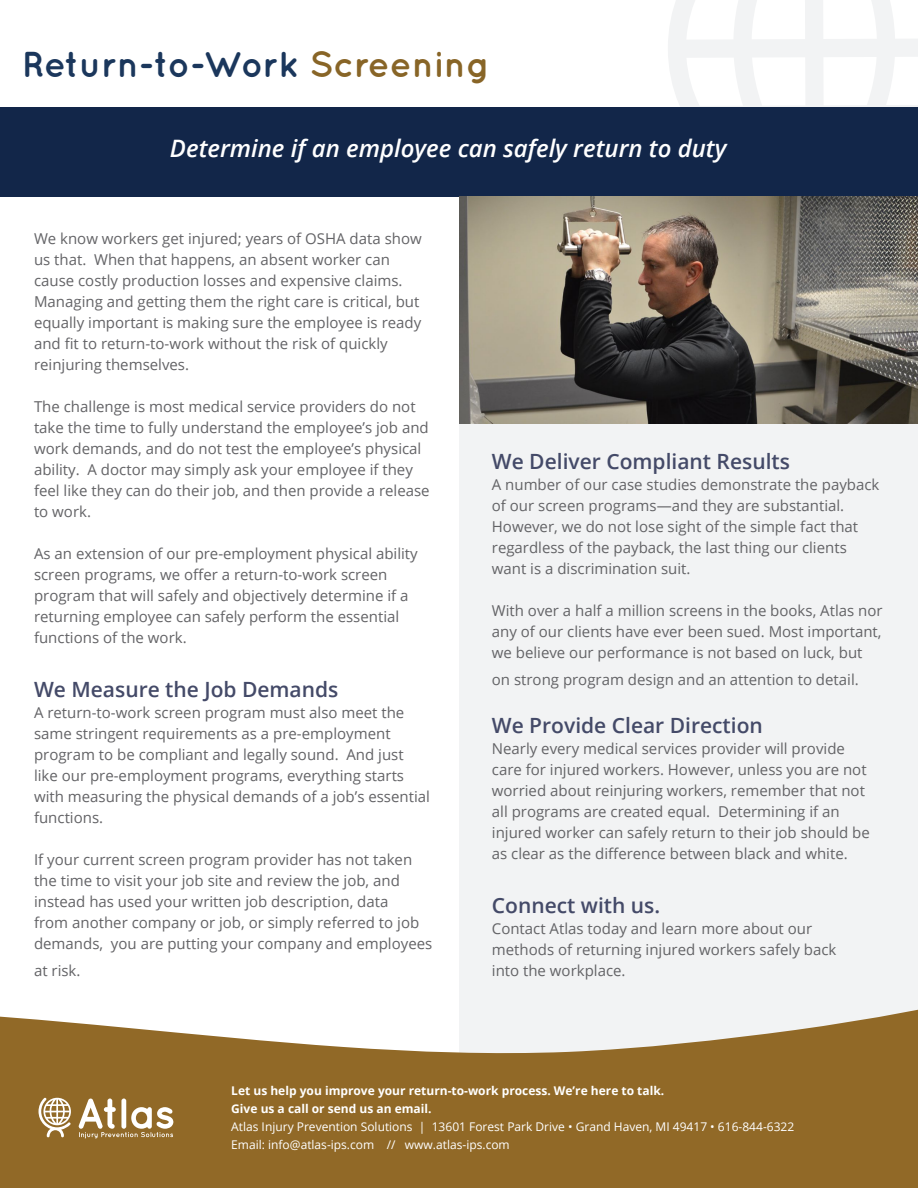
<style>
.page{position:relative;width:918px;height:1188px;background:#fff}
.page>*{position:absolute;margin:0;border:0;box-sizing:border-box;transform-origin:0 0}
.headline{font:700 36px "Quicksand";color:#1b375c}
.headline-2{font:italic 600 24px "Open Sans";color:#fff}
.Subheadline{font:600 21px "Open Sans";color:#444a68}
.t1{font:15px/21px "Open Sans";color:#636366}
.t2{font:700 12px/18px "Open Sans";color:#fff}
.t3{font:12px "Open Sans";color:#fff}
.s1{color:#886527}
.s2{font-weight:400}
</style>
<div class="page">
<svg style="left:668px;top:0;width:250px;height:108px"></svg>
<div style="left:0;top:108px;width:918px;height:89px;background:#122649"></div>
<div style="left:459px;top:197px;width:459px;height:991px;background:#f2f3f4"></div>
<svg style="left:0;top:1009px;width:918px;height:179px;fill:#916927"></svg>
<svg style="left:38px;top:1098px;width:33px;height:39px"></svg>
<svg style="left:78px;top:1099px;width:95px;height:39px"></svg>
<img style="left:459px;top:197px;width:459px;height:226px">
<p class="headline" style="left:22px;top:43px;width:469px">Return-to-Work <span class="s1">Screening</span></p>
<p class="headline-2" style="left:170px;top:132px;width:558px">Determine if an employee can safely return to duty</p>
<p class="t1" style="left:34px;top:227px;width:389px">We know workers get injured; years of OSHA data show us that. When that happens, an absent worker can cause costly production losses and expensive claims.<br>Managing and getting them the right care is critical, but equally important is making sure the employee is ready and fit to return-to-work without the risk of quickly reinjuring themselves.</p>
<p class="t1" style="left:34px;top:395px;width:397px">The challenge is most medical service providers do not take the time to fully understand the employee’s job and work demands, and do not test the employee’s physical ability. A doctor may simply ask your employee if they feel like they can do their job, and then provide a release to work.</p>
<p class="t1" style="left:34px;top:542px;width:385px">As an extension of our pre-employment physical ability screen programs, we offer a return-to-work screen program that will safely and objectively determine if a returning employee can safely perform the essential functions of the work.</p>
<p class="Subheadline" style="left:34px;top:675px;width:306px">We Measure the Job Demands</p>
<p class="t1" style="left:34px;top:701px;width:397px">A return-to-work screen program must also meet the same stringent requirements as a pre-employment program to be compliant and legally sound. And just like our pre-employment programs, everything starts with measuring the physical demands of a job’s essential functions.</p>
<p class="t1" style="left:34px;top:848px;width:400px">If your current screen program provider has not taken the time to visit your job site and review the job, and instead has used your written job description, data<br>from another company or job, or simply referred to job demands, you are putting your company and employees</p>
<p class="t1" style="left:34px;top:959px;width:48px">at risk.</p>
<p class="Subheadline" style="left:492px;top:447px;width:300px">We Deliver Compliant Results</p>
<p class="t1" style="left:492px;top:473px;width:389px">A number of our case studies demonstrate the payback of our screen programs—and they are substantial.<br>However, we do not lose sight of the simple fact that regardless of the payback, the last thing our clients want is a discrimination suit.</p>
<p class="t1" style="left:492px;top:599px;width:392px;text-align:justify">With over a half a million screens in the books, Atlas nor any of our clients have ever been sued. Most important, we believe our performance is not based on luck, but</p>
<p class="t1" style="left:492px;top:668px;width:368px">on strong program design and an attention to detail.</p>
<p class="Subheadline" style="left:492px;top:711px;width:273px">We Provide Clear Direction</p>
<p class="t1" style="left:492px;top:737px;width:379px">Nearly every medical services provider will provide care for injured workers. However, unless you are not worried about reinjuring workers, remember that not all programs are created equal. Determining if an injured worker can safely return to their job should be as clear as the difference between black and white.</p>
<p class="Subheadline" style="left:492px;top:891px;width:170px">Connect with us.</p>
<p class="t1" style="left:492px;top:917px;width:322px">Contact Atlas today and learn more about our</p>
<p class="t1" style="left:492px;top:938px;width:346px">methods of returning injured workers safely back</p>
<p class="t1" style="left:492px;top:959px;width:135px">into the workplace.</p>
<p class="t2" style="left:231px;top:1081px;width:565px">Let us help you improve your return-to-work process. We’re here to talk.<br>Give us a call or send us an email.<br><span class="s2">Atlas Injury Prevention Solutions | 13601 Forest Park Drive • Grand Haven, MI 49417 • 616-844-6322</span></p>
<p class="t3" style="left:231px;top:1137px;width:280px">Email: info@atlas-ips.com // www.atlas-ips.com</p>
</div>
